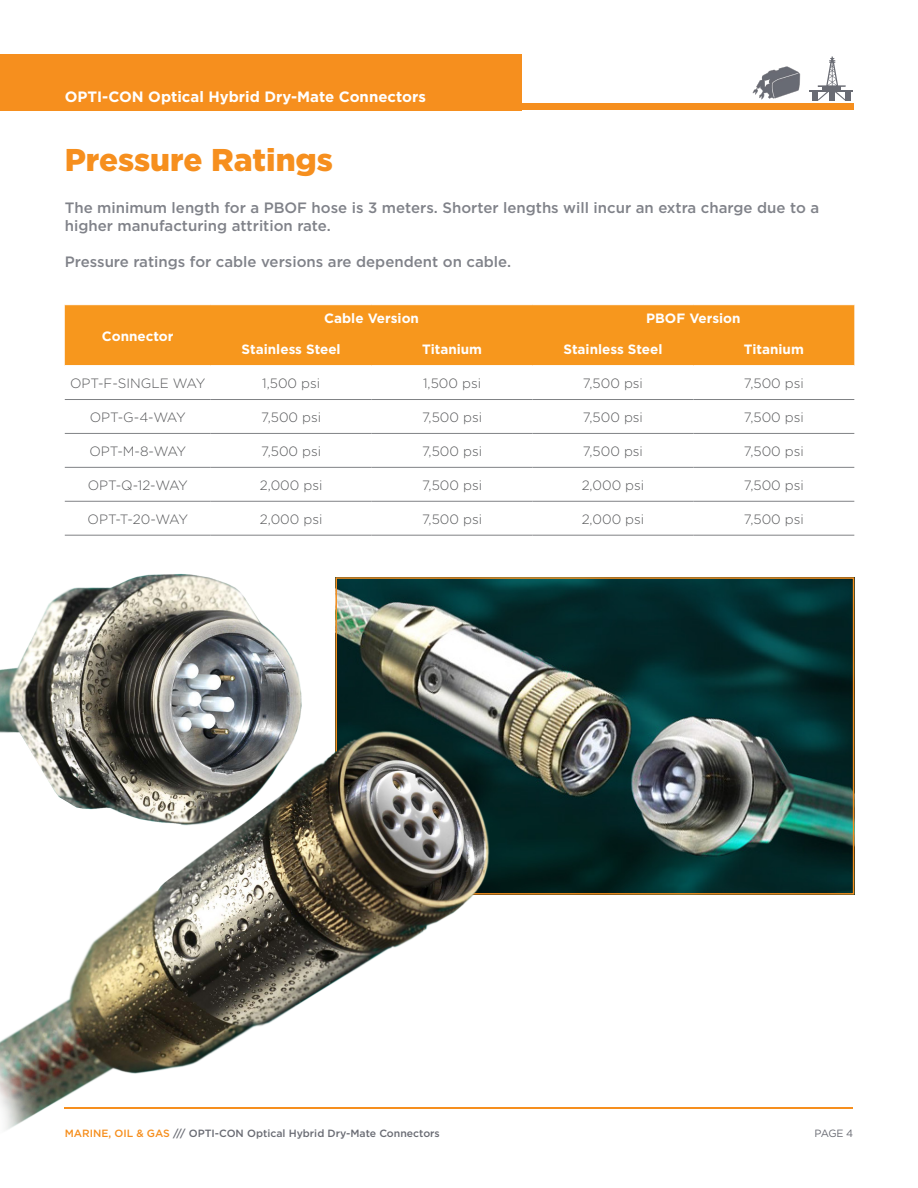
<style>
.page{position:relative;width:918px;height:1188px;background:#fff}
.page>*{position:absolute;margin:0;border:0;box-sizing:border-box;transform-origin:0 0}
.B_Body_Headline_2_Or{font:900 31.5px "Gotham";color:#f68f1e}
.B_Intro_Body{font:500 15px/18px "Gotham";color:#808289}
.t1{font:700 15px "Gotham";color:#fff}
.OI_Body_Center{font:300 13.5px "Gotham";color:#57585a}
.OI_Body_Center-2{font:700 13.5px "Gotham";color:#fff}
.t2{font:500 10.5px "Gotham";color:#696b73}
.t3{font:10.5px "Gotham";color:#696b73}
.s1{color:#f68f1e}
</style>
<div class="page">
<hr style="left:65px;top:1107px;width:788px;height:1px;background:#f68f1e">
<div style="left:0;top:54px;width:522px;height:56px;background:#f68f1e"></div>
<div style="left:0;top:104px;width:853px;height:6px;background:#f68f1e"></div>
<hr style="left:917px;top:54px;width:1px;height:56px;background:#f68f1e">
<img style="left:752px;top:66px;width:49px;height:34px">
<hr style="left:810px;top:90px;width:43px;height:2px;background:#696b73">
<div style="left:812px;top:92px;width:5px;height:8px;background:#696b73"></div>
<div style="left:846px;top:92px;width:5px;height:8px;background:#696b73"></div>
<svg style="left:817px;top:57px;width:29px;height:43px"></svg>
<img style="left:498px;top:580px;width:353px;height:312px">
<div style="left:65px;top:305px;width:789px;height:60px;background:#f7971d"></div>
<hr style="left:65px;top:399px;width:146px;height:1px;background:#808285">
<hr style="left:211px;top:399px;width:161px;height:1px;background:#808285">
<hr style="left:372px;top:399px;width:161px;height:1px;background:#808285">
<hr style="left:533px;top:399px;width:160px;height:1px;background:#808285">
<hr style="left:693px;top:399px;width:161px;height:1px;background:#808285">
<hr style="left:65px;top:433px;width:146px;height:1px;background:#808285">
<hr style="left:211px;top:433px;width:161px;height:1px;background:#808285">
<hr style="left:372px;top:433px;width:161px;height:1px;background:#808285">
<hr style="left:533px;top:433px;width:160px;height:1px;background:#808285">
<hr style="left:693px;top:433px;width:161px;height:1px;background:#808285">
<hr style="left:65px;top:467px;width:146px;height:1px;background:#808285">
<hr style="left:211px;top:467px;width:161px;height:1px;background:#808285">
<hr style="left:372px;top:467px;width:161px;height:1px;background:#808285">
<hr style="left:533px;top:467px;width:160px;height:1px;background:#808285">
<hr style="left:693px;top:467px;width:161px;height:1px;background:#808285">
<hr style="left:65px;top:501px;width:146px;height:1px;background:#808285">
<hr style="left:211px;top:501px;width:161px;height:1px;background:#808285">
<hr style="left:372px;top:501px;width:161px;height:1px;background:#808285">
<hr style="left:533px;top:501px;width:160px;height:1px;background:#808285">
<hr style="left:693px;top:501px;width:161px;height:1px;background:#808285">
<hr style="left:65px;top:535px;width:146px;height:1px;background:#808285">
<hr style="left:211px;top:535px;width:161px;height:1px;background:#808285">
<hr style="left:372px;top:535px;width:161px;height:1px;background:#808285">
<hr style="left:533px;top:535px;width:160px;height:1px;background:#808285">
<hr style="left:693px;top:535px;width:161px;height:1px;background:#808285">
<img style="left:0;top:574px;width:498px;height:556px">
<p class="t1" style="left:65px;top:87px;width:363px">OPTI-CON Optical Hybrid Dry-Mate Connectors</p>
<p class="B_Body_Headline_2_Or" style="left:65px;top:138px;width:270px">Pressure Ratings</p>
<p class="B_Intro_Body" style="left:65px;top:199px;width:756px">The minimum length for a PBOF hose is 3 meters. Shorter lengths will incur an extra charge due to a higher manufacturing attrition rate.</p>
<p class="B_Intro_Body" style="left:65px;top:253px;width:448px">Pressure ratings for cable versions are dependent on cable.</p>
<p class="OI_Body_Center-2" style="left:102px;top:327px;width:73px">Connector</p>
<p class="OI_Body_Center-2" style="left:324px;top:310px;width:96px">Cable Version</p>
<p class="OI_Body_Center-2" style="left:646px;top:310px;width:96px">PBOF Version</p>
<p class="OI_Body_Center-2" style="left:242px;top:340px;width:101px">Stainless Steel</p>
<p class="OI_Body_Center-2" style="left:422px;top:340px;width:62px">Titanium</p>
<p class="OI_Body_Center-2" style="left:563px;top:340px;width:101px">Stainless Steel</p>
<p class="OI_Body_Center-2" style="left:744px;top:340px;width:62px">Titanium</p>
<p class="OI_Body_Center" style="left:70px;top:375px;width:137px">OPT-F-SINGLE WAY</p>
<p class="OI_Body_Center" style="left:262px;top:375px;width:59px">1,500 psi</p>
<p class="OI_Body_Center" style="left:423px;top:375px;width:59px">1,500 psi</p>
<p class="OI_Body_Center" style="left:583px;top:375px;width:62px">7,500 psi</p>
<p class="OI_Body_Center" style="left:744px;top:375px;width:62px">7,500 psi</p>
<p class="OI_Body_Center" style="left:90px;top:409px;width:98px">OPT-G-4-WAY</p>
<p class="OI_Body_Center" style="left:261px;top:409px;width:62px">7,500 psi</p>
<p class="OI_Body_Center" style="left:422px;top:409px;width:62px">7,500 psi</p>
<p class="OI_Body_Center" style="left:583px;top:409px;width:62px">7,500 psi</p>
<p class="OI_Body_Center" style="left:744px;top:409px;width:62px">7,500 psi</p>
<p class="OI_Body_Center" style="left:89px;top:442px;width:98px">OPT-M-8-WAY</p>
<p class="OI_Body_Center" style="left:261px;top:442px;width:62px">7,500 psi</p>
<p class="OI_Body_Center" style="left:422px;top:442px;width:62px">7,500 psi</p>
<p class="OI_Body_Center" style="left:583px;top:442px;width:62px">7,500 psi</p>
<p class="OI_Body_Center" style="left:744px;top:442px;width:62px">7,500 psi</p>
<p class="OI_Body_Center" style="left:88px;top:476px;width:102px">OPT-Q-12-WAY</p>
<p class="OI_Body_Center" style="left:260px;top:476px;width:64px">2,000 psi</p>
<p class="OI_Body_Center" style="left:422px;top:476px;width:62px">7,500 psi</p>
<p class="OI_Body_Center" style="left:582px;top:476px;width:64px">2,000 psi</p>
<p class="OI_Body_Center" style="left:744px;top:476px;width:62px">7,500 psi</p>
<p class="OI_Body_Center" style="left:88px;top:510px;width:102px">OPT-T-20-WAY</p>
<p class="OI_Body_Center" style="left:260px;top:510px;width:64px">2,000 psi</p>
<p class="OI_Body_Center" style="left:422px;top:510px;width:62px">7,500 psi</p>
<p class="OI_Body_Center" style="left:582px;top:510px;width:64px">2,000 psi</p>
<p class="OI_Body_Center" style="left:744px;top:510px;width:62px">7,500 psi</p>
<p class="t2" style="left:65px;top:1126px;width:377px"><span class="s1">MARINE, OIL &amp; GAS</span> /// OPTI-CON Optical Hybrid Dry-Mate Connectors</p>
<p class="t3" style="left:815px;top:1127px;width:40px">PAGE 4</p>
</div>
